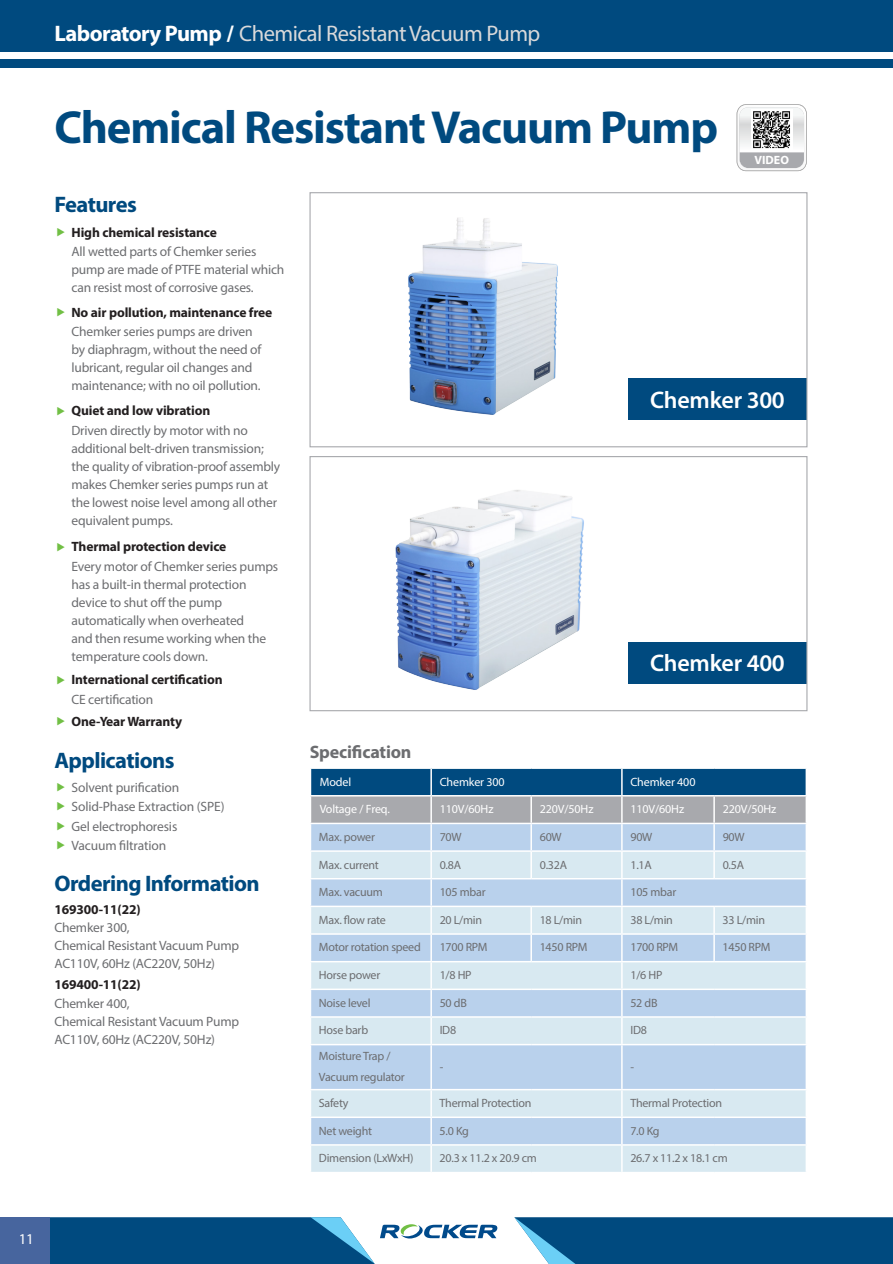
<style>
.page{position:relative;width:893px;height:1264px;background:#fff}
.page>*{position:absolute;margin:0;border:0;box-sizing:border-box;transform-origin:0 0}
.t1{font:700 46.5px "Myriad Pro";letter-spacing:-.025em;color:#004a7f}
.t2{font:600 24px "Myriad Pro";letter-spacing:-.01em;color:#fff}
.t3{font:22.5px "Myriad Pro";letter-spacing:-.025em;color:#d9d9da}
.t4{font:700 22.5px "Myriad Pro";letter-spacing:-.025em;color:#004a7f}
.t5{font:700 18px "Myriad Pro";letter-spacing:-.01em;color:#6c6d70}
.t6{font:15px "Myriad Pro";color:#fff}
.t7{font:13.5px/18px "Myriad Pro";letter-spacing:-.015em;color:#6c6d70}
.t8{font:700 13.5px "Myriad Pro";letter-spacing:-.01em;color:#231f20}
.t9{font:12px/21px "Myriad Pro";letter-spacing:-.02em;color:#6c6d70}
.t10{font:12px "Myriad Pro";letter-spacing:-.01em;color:#fff}
.t11{font:700 12px "Myriad Pro";color:#fff}
.s1{font-weight:700;color:#fff}
</style>
<div class="page">
<div style="left:0;top:0;width:892px;height:52px;background:#004a7f"></div>
<div style="left:0;top:59px;width:892px;height:9px;background:#004a7f"></div>
<svg style="left:311px;top:1045px;width:494px;height:126px;background:#c7dbee"></svg>
<hr style="left:430px;top:1045px;width:1px;height:43px;background:#fff">
<hr style="left:620px;top:1045px;width:2px;height:43px;background:#fff">
<hr style="left:309px;top:1088px;width:122px;height:2px;background:#fff">
<hr style="left:431px;top:1088px;width:100px;height:2px;background:#fff">
<hr style="left:531px;top:1088px;width:90px;height:2px;background:#fff">
<hr style="left:621px;top:1088px;width:92px;height:2px;background:#fff">
<hr style="left:620px;top:1090px;width:2px;height:26px;background:#fff">
<hr style="left:713px;top:1088px;width:93px;height:2px;background:#fff">
<hr style="left:309px;top:1116px;width:122px;height:2px;background:#fff">
<hr style="left:431px;top:1116px;width:100px;height:2px;background:#fff">
<hr style="left:531px;top:1116px;width:90px;height:2px;background:#fff">
<hr style="left:621px;top:1116px;width:92px;height:2px;background:#fff">
<hr style="left:620px;top:1118px;width:2px;height:26px;background:#fff">
<hr style="left:713px;top:1116px;width:93px;height:2px;background:#fff">
<hr style="left:309px;top:1144px;width:122px;height:1px;background:#fff">
<hr style="left:431px;top:1144px;width:100px;height:1px;background:#fff">
<svg style="left:430px;top:1090px;width:1px;height:81px"></svg>
<hr style="left:531px;top:1144px;width:90px;height:1px;background:#fff">
<hr style="left:621px;top:1144px;width:92px;height:1px;background:#fff">
<hr style="left:620px;top:1145px;width:2px;height:26px;background:#fff">
<hr style="left:713px;top:1144px;width:93px;height:1px;background:#fff">
<svg style="left:805px;top:1090px;width:1px;height:81px"></svg>
<svg style="left:310px;top:768px;width:496px;height:275px;background:#b5ccde"></svg>
<hr style="left:309px;top:822px;width:122px;height:2px;background:#fff">
<div style="left:627px;top:378px;width:179px;height:42px;background:#004a7f"></div>
<div style="left:627px;top:641px;width:179px;height:42px;background:#004a7f"></div>
<div style="left:309px;top:192px;width:498px;height:255px;border:1px solid #a8a9ad"></div>
<div style="left:309px;top:456px;width:498px;height:255px;border:1px solid #a8a9ad"></div>
<img style="left:408px;top:218px;width:150px;height:197px">
<img style="left:395px;top:490px;width:189px;height:200px">
<svg style="left:736px;top:104px;width:70px;height:67px"></svg>
<img style="left:750px;top:109px;width:41px;height:41px">
<svg style="left:514px;top:1217px;width:378px;height:47px;background:#115889"></svg>
<svg style="left:0;top:1217px;width:497px;height:47px"></svg>
<p class="t3" style="left:54px;top:19px;width:487px"><span class="s1">Laboratory Pump /</span> Chemical Resistant Vacuum Pump</p>
<p class="t1" style="left:54px;top:97px;width:664px">Chemical Resistant Vacuum Pump</p>
<p class="t4" style="left:54px;top:190px;width:84px">Features</p>
<p class="t8" style="left:71px;top:223px;width:147px">High chemical resistance</p>
<p class="t11" style="left:754px;top:152px;width:36px">VIDEO</p>
<p class="t7" style="left:71px;top:242px;width:214px">All wetted parts of Chemker series pump are made of PTFE material which can resist most of corrosive gases.</p>
<p class="t7" style="left:71px;top:322px;width:191px">Chemker series pumps are driven by diaphragm, without the need of lubricant, regular oil changes and maintenance; with no oil pollution.</p>
<p class="t7" style="left:71px;top:421px;width:210px">Driven directly by motor with no additional belt-driven transmission; the quality of vibration-proof assembly makes Chemker series pumps run at the lowest noise level among all other equivalent pumps.</p>
<p class="t7" style="left:71px;top:557px;width:208px">Every motor of Chemker series pumps has a built-in thermal protection device to shut off the pump automatically when overheated<br>and then resume working when the temperature cools down.</p>
<p class="t7" style="left:71px;top:690px;width:83px">CE certification</p>
<p class="t8" style="left:71px;top:303px;width:202px">No air pollution, maintenance free</p>
<p class="t8" style="left:71px;top:402px;width:140px">Quiet and low vibration</p>
<p class="t8" style="left:71px;top:538px;width:156px">Thermal protection device</p>
<p class="t8" style="left:71px;top:671px;width:152px">International certification</p>
<p class="t8" style="left:71px;top:713px;width:112px">One-Year Warranty</p>
<p class="t4" style="left:54px;top:745px;width:121px">Applications</p>
<p class="t7" style="left:71px;top:777px;width:154px;line-height:19.5px">Solvent purification<br>Solid-Phase Extraction (SPE)<br>Gel electrophoresis<br>Vacuum filtration</p>
<p class="t4" style="left:54px;top:869px;width:207px">Ordering Information</p>
<p class="t8" style="left:54px;top:900px;width:88px">169300-11(22)</p>
<p class="t7" style="left:54px;top:918px;width:186px">Chemker 300,<br>Chemical Resistant Vacuum Pump<br>AC110V, 60Hz (AC220V, 50Hz)</p>
<p class="t7" style="left:54px;top:993px;width:186px">Chemker 400,<br>Chemical Resistant Vacuum Pump<br>AC110V, 60Hz (AC220V, 50Hz)</p>
<p class="t8" style="left:54px;top:975px;width:88px">169400-11(22)</p>
<p class="t2" style="left:649px;top:385px;width:136px">Chemker 300</p>
<p class="t5" style="left:309px;top:740px;width:103px">Specification</p>
<p class="t2" style="left:649px;top:648px;width:136px">Chemker 400</p>
<p class="t10" style="left:319px;top:774px;width:33px">Model</p>
<p class="t10" style="left:439px;top:774px;width:67px">Chemker 300</p>
<p class="t10" style="left:630px;top:774px;width:67px">Chemker 400</p>
<p class="t10" style="left:319px;top:802px;width:72px">Voltage / Freq.</p>
<p class="t10" style="left:439px;top:802px;width:55px">110V/60Hz</p>
<p class="t10" style="left:539px;top:802px;width:55px">220V/50Hz</p>
<p class="t10" style="left:630px;top:802px;width:55px">110V/60Hz</p>
<p class="t10" style="left:722px;top:802px;width:55px">220V/50Hz</p>
<p class="t9" style="left:319px;top:826px;width:57px">Max. power</p>
<p class="t9" style="left:439px;top:826px;width:23px">70W</p>
<p class="t9" style="left:539px;top:826px;width:23px">60W</p>
<p class="t9" style="left:630px;top:826px;width:23px">90W</p>
<p class="t9" style="left:722px;top:826px;width:23px">90W</p>
<p class="t9" style="left:319px;top:853px;width:61px">Max. current</p>
<p class="t9" style="left:439px;top:853px;width:23px">0.8A</p>
<p class="t9" style="left:539px;top:853px;width:29px">0.32A</p>
<p class="t9" style="left:630px;top:853px;width:23px">1.1A</p>
<p class="t9" style="left:722px;top:853px;width:23px">0.5A</p>
<p class="t9" style="left:319px;top:881px;width:65px">Max. vacuum</p>
<p class="t9" style="left:439px;top:881px;width:47px">105 mbar</p>
<p class="t9" style="left:630px;top:881px;width:47px">105 mbar</p>
<p class="t9" style="left:319px;top:909px;width:68px">Max. flow rate</p>
<p class="t9" style="left:439px;top:909px;width:44px">20 L/min</p>
<p class="t9" style="left:539px;top:909px;width:44px">18 L/min</p>
<p class="t9" style="left:630px;top:909px;width:44px">38 L/min</p>
<p class="t9" style="left:722px;top:909px;width:44px">33 L/min</p>
<p class="t9" style="left:319px;top:936px;width:103px">Motor rotation speed</p>
<p class="t9" style="left:439px;top:936px;width:49px">1700 RPM</p>
<p class="t9" style="left:539px;top:936px;width:49px">1450 RPM</p>
<p class="t9" style="left:630px;top:936px;width:49px">1700 RPM</p>
<p class="t9" style="left:722px;top:936px;width:49px">1450 RPM</p>
<p class="t9" style="left:319px;top:964px;width:63px">Horse power</p>
<p class="t9" style="left:439px;top:964px;width:33px">1/8 HP</p>
<p class="t9" style="left:630px;top:964px;width:33px">1/6 HP</p>
<p class="t9" style="left:319px;top:992px;width:53px">Noise level</p>
<p class="t9" style="left:439px;top:992px;width:29px">50 dB</p>
<p class="t9" style="left:630px;top:992px;width:29px">52 dB</p>
<p class="t9" style="left:319px;top:1019px;width:51px">Hose barb</p>
<p class="t9" style="left:439px;top:1019px;width:18px">ID8</p>
<p class="t9" style="left:630px;top:1019px;width:18px">ID8</p>
<p class="t9" style="left:319px;top:1045px;width:87px">Moisture Trap /<br>Vacuum regulator</p>
<p class="t9" style="left:439px;top:1056px;width:5px">-</p>
<p class="t9" style="left:630px;top:1056px;width:5px">-</p>
<p class="t9" style="left:319px;top:1092px;width:31px">Safety</p>
<p class="t9" style="left:439px;top:1092px;width:93px">Thermal Protection</p>
<p class="t9" style="left:630px;top:1092px;width:93px">Thermal Protection</p>
<p class="t9" style="left:319px;top:1120px;width:55px">Net weight</p>
<p class="t9" style="left:439px;top:1120px;width:31px">5.0 Kg</p>
<p class="t9" style="left:630px;top:1120px;width:31px">7.0 Kg</p>
<p class="t9" style="left:319px;top:1147px;width:96px">Dimension (LxWxH)</p>
<p class="t9" style="left:439px;top:1147px;width:99px">20.3 x 11.2 x 20.9 cm</p>
<p class="t9" style="left:630px;top:1147px;width:99px">26.7 x 11.2 x 18.1 cm</p>
<p class="t6" style="left:19px;top:1229px;width:17px">11</p>
</div>
